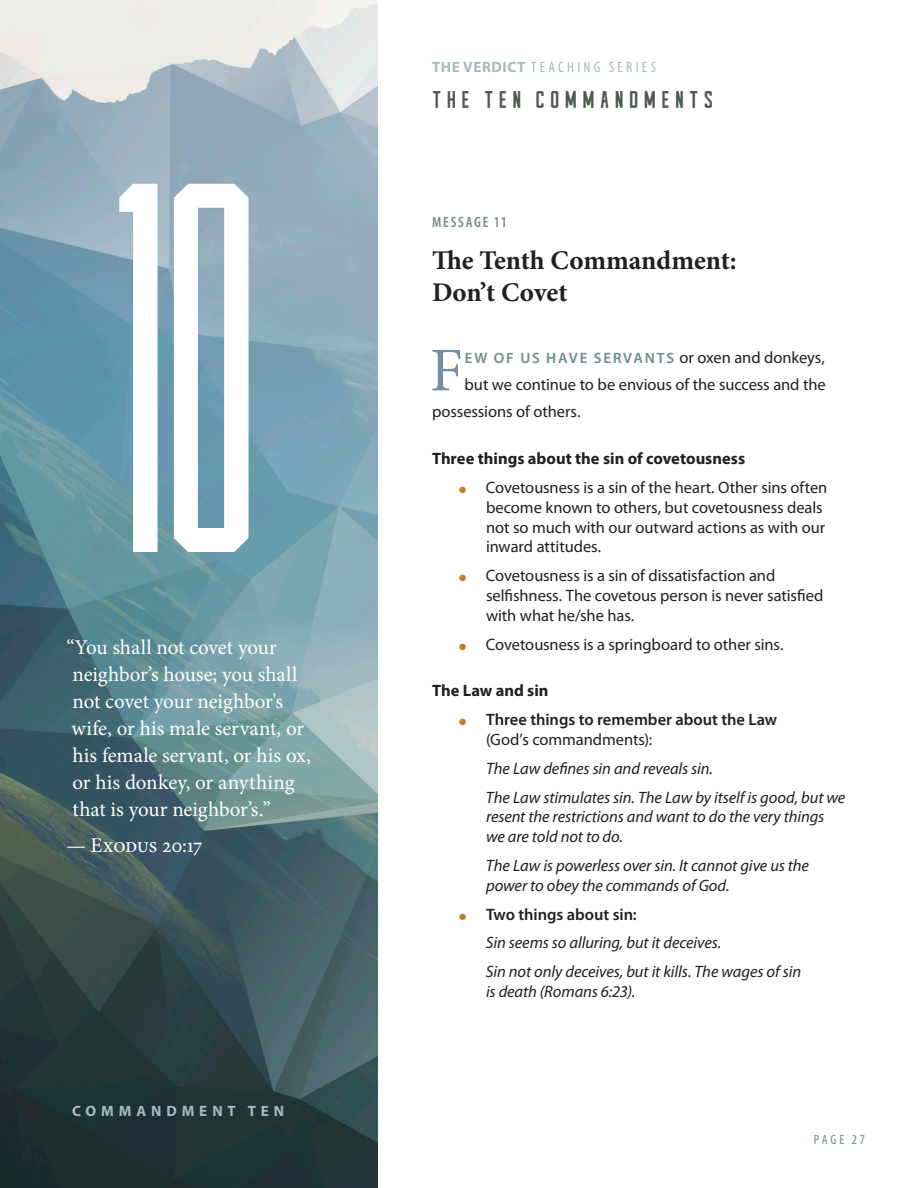
<style>
.page{position:relative;width:918px;height:1188px;background:#fff}
.page>*{position:absolute;margin:0;border:0;box-sizing:border-box;transform-origin:0 0}
.t1{font:62.25px "Minion Pro";color:#738fa6}
.t2{font:700 36px "Cast Iron";letter-spacing:.145em;color:#4f5a4e}
.Lesson_Title{font:700 27px/32.4px "Minion Pro";color:#231f20}
.Quote_Style_1_white{font:21px/27px "Minion Pro";letter-spacing:-.005em;color:#fff}
.Sub_Key_Points_0p6{font:italic 16.5px/19.8px "Myriad Pro";letter-spacing:-.005em;color:#231f20}
.Sub_Key_Points_0p6-2{font:16.5px/19.8px "Myriad Pro";letter-spacing:-.005em;color:#231f20}
.Sub_Key_Points_0p6-3{font:600 16.5px/19.8px "Myriad Pro";color:#231f20}
.Bold_Key_Points{font:700 16.5px "Myriad Pro";color:#231f20}
.Sub_Key_Points_1p0{font:16.5px "Myriad Pro";letter-spacing:-.005em;color:#231f20}
.t3{font:600 15px "Myriad Pro";letter-spacing:.12em;color:#728b8f}
.t4{font:condensed 15px "Myriad Pro";letter-spacing:.22em;color:#a6bac1}
.section_dividers_lig{font:700 15px "Myriad Pro";letter-spacing:.325em;color:#a6bac1}
.message_number{font:600 condensed 15px "Myriad Pro";letter-spacing:.12em;color:#728b8f}
.t5{font:condensed 13.5px "Myriad Pro";letter-spacing:.2em;color:#728b8f}
.s1{font-weight:700;font-stretch:normal}
.s2{font-weight:400;font-size:16.5px;color:#231f20}
.s3{color:#bc822c}
.s4{font-weight:400}
</style>
<div class="page">
<img style="left:0;top:0;width:377px;height:1188px">
<svg style="left:119px;top:184px;width:130px;height:368px"></svg>
<p class="Quote_Style_1_white" style="left:67px;top:634px;width:246px">“You shall not covet your neighbor’s house; you shall not covet your neighbor's wife, or his male servant, or his female servant, or his ox, or his donkey, or anything that is your neighbor’s.”</p>
<p class="Quote_Style_1_white" style="left:66px;top:832px;width:138px">— Exodus 20:17</p>
<p class="section_dividers_lig" style="left:72px;top:1101px;width:214px">COMMANDMENT TEN</p>
<p class="t4" style="left:432px;top:58px;width:225px"><span class="s1">THE VERDICT</span> TEACHING SERIES</p>
<h2 class="t2" style="left:432px;top:80px;width:283px">THE TEN COMMANDMENTS</h2>
<p class="message_number" style="left:432px;top:213px;width:76px">MESSAGE 11</p>
<p class="Lesson_Title" style="left:432px;top:243px;width:306px">The Tenth Commandment:<br>Don’t Covet</p>
<p class="t1" style="left:430px;top:329px;width:34px">F</p>
<p class="t3" style="left:465px;top:349px;width:362px">EW OF US HAVE SERVANTS <span class="s2">or oxen and donkeys,</span></p>
<p class="Sub_Key_Points_0p6-2" style="left:432px;top:371px;width:395px;line-height:27px;text-indent:33px">but we continue to be envious of the success and the possessions of others.</p>
<p class="Bold_Key_Points" style="left:432px;top:448px;width:315px">Three things about the sin of covetousness</p>
<p class="Sub_Key_Points_0p6-2" style="left:486px;top:477px;width:343px;text-indent:-27px"><span class="s3">●</span> Covetousness is a sin of the heart. Other sins often become known to others, but covetousness deals not so much with our outward actions as with our inward attitudes.</p>
<p class="Sub_Key_Points_0p6-2" style="left:486px;top:565px;width:339px;text-indent:-27px"><span class="s3">●</span> Covetousness is a sin of dissatisfaction and selfishness. The covetous person is never satisfied with what he/she has.</p>
<p class="Sub_Key_Points_1p0" style="left:459px;top:634px;width:326px"><span class="s3">●</span> Covetousness is a springboard to other sins.</p>
<p class="Bold_Key_Points" style="left:432px;top:680px;width:118px">The Law and sin</p>
<p class="Sub_Key_Points_0p6-3" style="left:486px;top:709px;width:293px;text-indent:-27px"><span class="s3">●</span> Three things to remember about the Law <span class="s4">(God’s commandments):</span></p>
<p class="Sub_Key_Points_0p6" style="left:486px;top:758px;width:229px">The Law defines sin and reveals sin.</p>
<p class="Sub_Key_Points_0p6" style="left:486px;top:787px;width:361px">The Law stimulates sin. The Law by itself is good, but we resent the restrictions and want to do the very things we are told not to do.</p>
<p class="Sub_Key_Points_0p6" style="left:486px;top:855px;width:325px">The Law is powerless over sin. It cannot give us the power to obey the commands of God.</p>
<p class="Sub_Key_Points_0p6-3" style="left:459px;top:904px;width:179px"><span class="s3">●</span> Two things about sin:</p>
<p class="Sub_Key_Points_0p6" style="left:486px;top:933px;width:237px">Sin seems so alluring, but it deceives.</p>
<p class="Sub_Key_Points_0p6" style="left:486px;top:961px;width:317px">Sin not only deceives, but it kills. The wages of sin is death (Romans 6:23).</p>
<p class="t5" style="left:814px;top:1132px;width:53px">PAGE 27</p>
</div>
